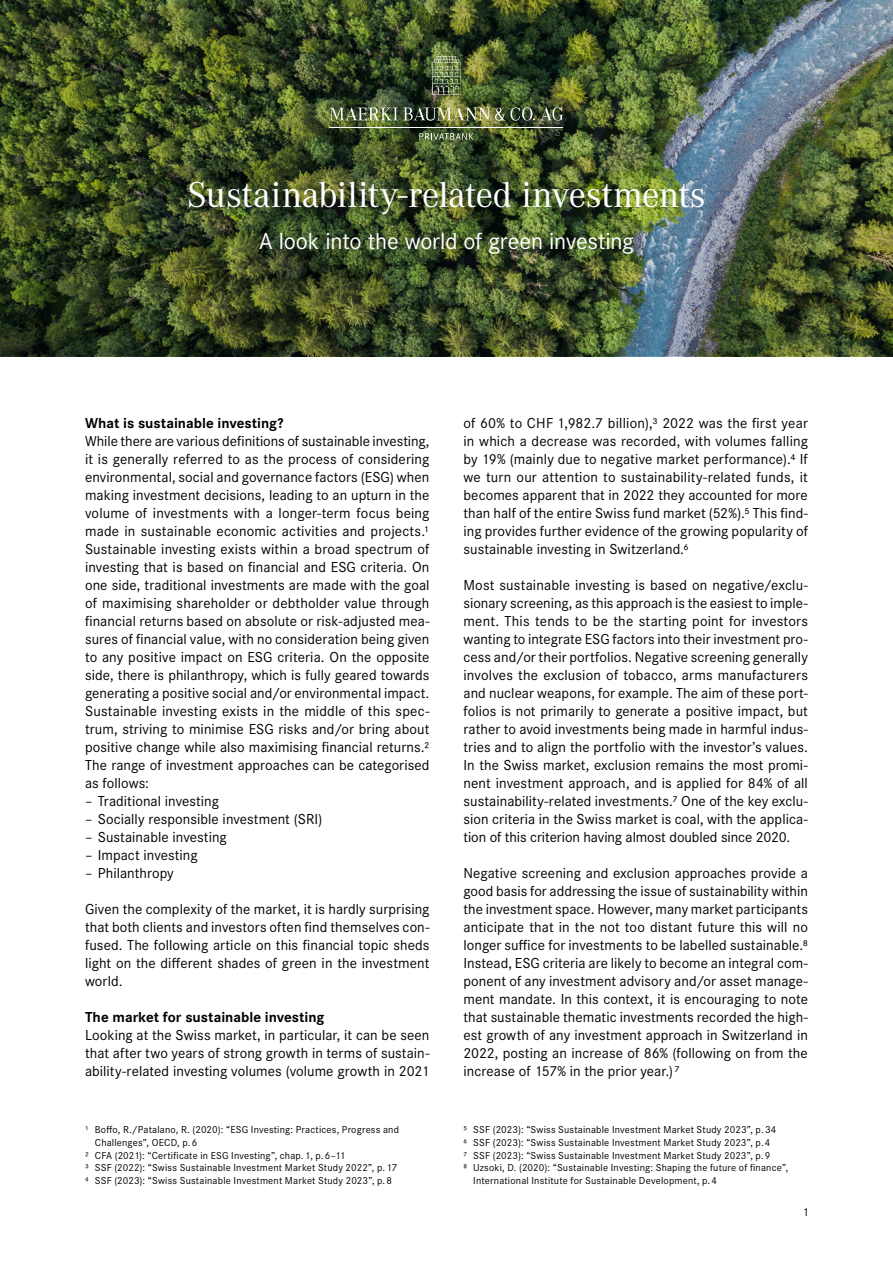
<style>
.page{position:relative;width:893px;height:1263px;background:#fff}
.page>*{position:absolute;margin:0;border:0;box-sizing:border-box;transform-origin:0 0}
.t1{font:37.5px "Corporate A";letter-spacing:-.015em;color:#fff}
.t2{font:24px "Corporate S";letter-spacing:-.005em;color:#fff}
.t3{font:15px/18px "Corporate S";letter-spacing:.005em;color:#000;text-align:justify}
.t4{font:700 15px "Corporate S";color:#000}
.t5{font:12px "Corporate S";color:#000}
.t6{font:10.5px "Corporate S";letter-spacing:.015em;color:#000}
</style>
<div class="page">
<img style="left:0;top:0;width:893px;height:356px">
<hr style="left:330px;top:127px;width:233px;height:1px;background:#fff">
<img style="left:330px;top:107px;width:233px;height:14px">
<svg style="left:432px;top:56px;width:29px;height:39px"></svg>
<svg style="left:419px;top:133px;width:55px;height:6px"></svg>
<h1 class="t1" style="left:187px;top:174px;width:520px">Sustainability-related investments</h1>
<h2 class="t2" style="left:259px;top:228px;width:376px">A look into the world of green investing</h2>
<p class="t4" style="left:85px;top:414px;width:200px">What is sustainable investing?</p>
<p class="t3" style="left:85px;top:432px;width:346px">While there are various definitions of sustainable investing, it is generally referred to as the process of considering environmental, social and governance factors (ESG) when making investment decisions, leading to an upturn in the volume of investments with a longer-term focus being made in sustainable economic activities and projects.¹<br>Sustainable investing exists within a broad spectrum of investing that is based on financial and ESG criteria. On one side, traditional investments are made with the goal of maximising shareholder or debtholder value through financial returns based on absolute or risk-adjusted mea&shy;sures of financial value, with no consideration being given to any positive impact on ESG criteria. On the opposite side, there is philanthropy, which is fully geared towards generating a positive social and/or environmental impact.<br>Sustainable investing exists in the middle of this spec&shy;trum, striving to minimise ESG risks and/or bring about positive change while also maximising financial returns.²<br>The range of investment approaches can be categorised as follows:</p>
<p class="t3" style="left:85px;top:792px;width:135px">– Traditional investing</p>
<p class="t3" style="left:85px;top:810px;width:239px">– Socially responsible investment (SRI)</p>
<p class="t3" style="left:85px;top:828px;width:143px">– Sustainable investing</p>
<p class="t3" style="left:85px;top:846px;width:114px">– Impact investing</p>
<p class="t3" style="left:85px;top:864px;width:90px">– Philanthropy</p>
<p class="t3" style="left:85px;top:900px;width:346px">Given the complexity of the market, it is hardly surprising that both clients and investors often find themselves con&shy;fused. The following article on this financial topic sheds light on the different shades of green in the investment world.</p>
<p class="t4" style="left:85px;top:1008px;width:241px">The market for sustainable investing</p>
<p class="t3" style="left:85px;top:1026px;width:346px">Looking at the Swiss market, in particular, it can be seen that after two years of strong growth in terms of sustain&shy;ability-related investing volumes (volume growth in 2021</p>
<p class="t6" style="left:85px;top:1123px;width:315px">¹ Boffo, R./Patalano, R. (2020): “ESG Investing: Practices, Progress and</p>
<p class="t6" style="left:95px;top:1136px;width:104px">Challenges”, OECD, p.6</p>
<p class="t6" style="left:85px;top:1149px;width:262px">² CFA (2021): “Certificate in ESG Investing”, chap.1, p.6–11</p>
<p class="t6" style="left:85px;top:1162px;width:314px">³ SSF (2022): “Swiss Sustainable Investment Market Study 2022”, p.17</p>
<p class="t6" style="left:85px;top:1174px;width:309px">⁴ SSF (2023): “Swiss Sustainable Investment Market Study 2023”, p.8</p>
<p class="t3" style="left:463px;top:414px;width:346px">of 60% to CHF 1,982.7 billion),³ 2022 was the first year in which a decrease was recorded, with volumes falling by 19% (mainly due to negative market performance).⁴ If we turn our attention to sustainability-related funds, it becomes apparent that in 2022 they accounted for more than half of the entire Swiss fund market (52%).⁵ This find&shy;ing provides further evidence of the growing popularity of sustainable investing in Switzerland.⁶</p>
<p class="t3" style="left:463px;top:576px;width:346px">Most sustainable investing is based on negative/exclu&shy;sionary screening, as this approach is the easiest to imple&shy;ment. This tends to be the starting point for investors wanting to integrate ESG factors into their investment pro&shy;cess and/or their portfolios. Negative screening generally involves the exclusion of tobacco, arms manufacturers and nuclear weapons, for example. The aim of these port&shy;folios is not primarily to generate a positive impact, but rather to avoid investments being made in harmful indus&shy;tries and to align the portfolio with the investor’s values.<br>In the Swiss market, exclusion remains the most promi&shy;nent investment approach, and is applied for 84% of all sustainability-related investments.⁷ One of the key exclu&shy;sion criteria in the Swiss market is coal, with the applica&shy;tion of this criterion having almost doubled since 2020.</p>
<p class="t3" style="left:463px;top:864px;width:346px">Negative screening and exclusion approaches provide a good basis for addressing the issue of sustainability within the investment space. However, many market participants anticipate that in the not too distant future this will no longer suffice for investments to be labelled sustainable.⁸<br>Instead, ESG criteria are likely to become an integral com&shy;ponent of any investment advisory and/or asset manage&shy;ment mandate. In this context, it is encouraging to note that sustainable thematic investments recorded the high&shy;est growth of any investment approach in Switzerland in 2022, posting an increase of 86% (following on from the increase of 157% in the prior year.)⁷</p>
<p class="t6" style="left:463px;top:1123px;width:314px">⁵ SSF (2023): “Swiss Sustainable Investment Market Study 2023”, p.34</p>
<p class="t6" style="left:463px;top:1136px;width:309px">⁶ SSF (2023): “Swiss Sustainable Investment Market Study 2023”, p.4</p>
<p class="t6" style="left:463px;top:1149px;width:309px">⁷ SSF (2023): “Swiss Sustainable Investment Market Study 2023”, p.9</p>
<p class="t6" style="left:463px;top:1162px;width:326px">⁸ Uzsoki, D. (2020): “Sustainable Investing: Shaping the future of finance”,</p>
<p class="t6" style="left:473px;top:1174px;width:245px">International Institute for Sustainable Development, p.4</p>
<p class="t5" style="left:803px;top:1205px;width:8px">1</p>
</div>
